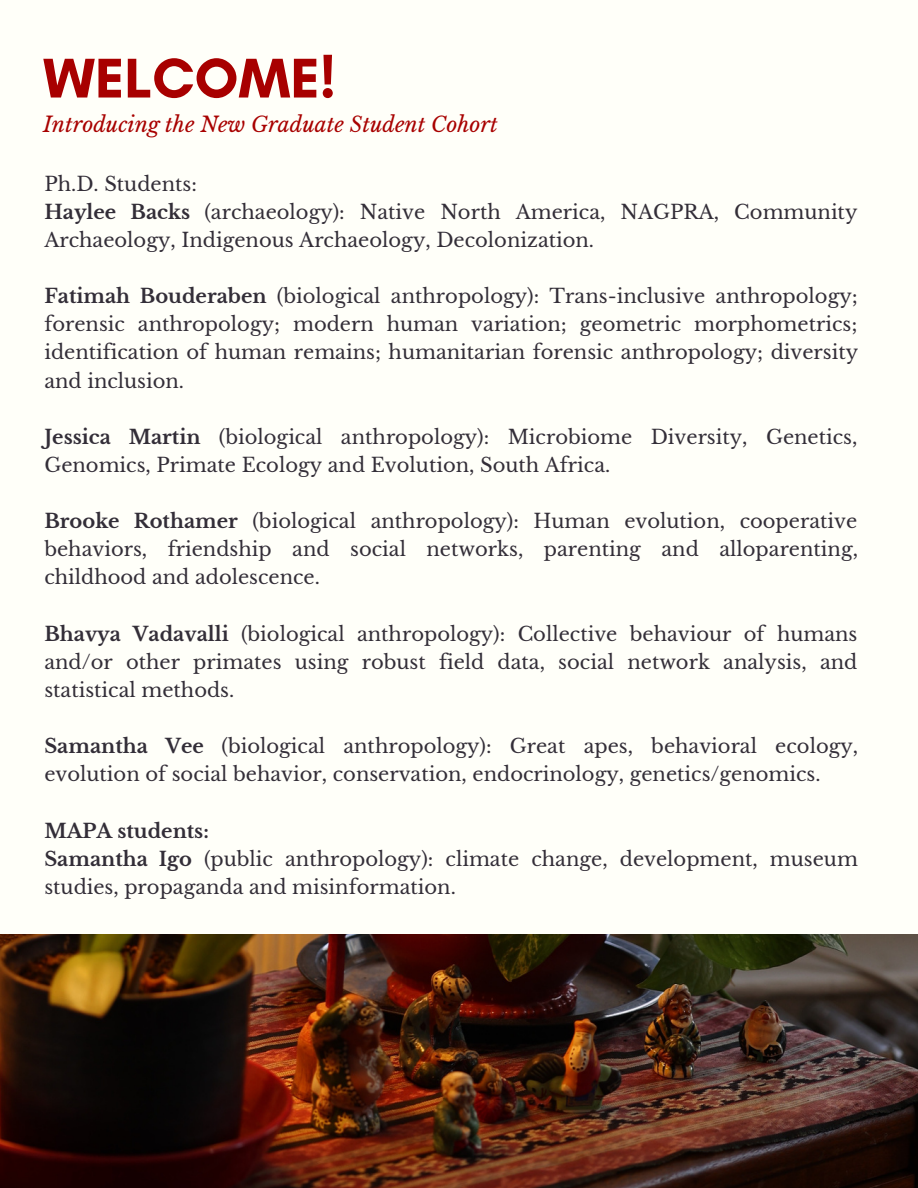
<style>
.page{position:relative;width:918px;height:1188px;background:#fffff9}
.page>*{position:absolute;margin:0;border:0;box-sizing:border-box;transform-origin:0 0}
.t1{font:700 57px "Glacial Indifference";color:#a80000}
.t2{font:italic 21px "Libre Baskerville";color:#a80000}
.t3{font:19.5px/28.2px "Libre Baskerville";color:#332e38}
.s1{font-weight:700}
</style>
<div class="page">
<img style="left:0;top:935px;width:918px;height:253px">
<h1 class="t1" style="left:43px;top:43px;width:294px">WELCOME!</h1>
<p class="t2" style="left:43px;top:111px;width:456px">Introducing the New Graduate Student Cohort</p>
<p class="t3" style="left:44px;top:170px;width:815px">Ph.D. Students:<br><span class="s1">Haylee Backs</span> (archaeology): Native North America, NAGPRA, Community<br>Archaeology, Indigenous Archaeology, Decolonization.</p>
<p class="t3" style="left:44px;top:282px;width:815px;text-align:justify"><span class="s1">Fatimah Bouderaben</span> (biological anthropology): Trans-inclusive anthropology; forensic anthropology; modern human variation; geometric morphometrics; identification of human remains; humanitarian forensic anthropology; diversity and inclusion.</p>
<p class="t3" style="left:44px;top:423px;width:815px"><span class="s1">Jessica Martin</span> (biological anthropology): Microbiome Diversity, Genetics,<br>Genomics, Primate Ecology and Evolution, South Africa.</p>
<p class="t3" style="left:44px;top:507px;width:815px;text-align:justify"><span class="s1">Brooke Rothamer</span> (biological anthropology): Human evolution, cooperative behaviors, friendship and social networks, parenting and alloparenting, childhood and adolescence.</p>
<p class="t3" style="left:44px;top:620px;width:815px;text-align:justify"><span class="s1">Bhavya Vadavalli</span> (biological anthropology): Collective behaviour of humans and/or other primates using robust field data, social network analysis, and statistical methods.</p>
<p class="t3" style="left:44px;top:732px;width:815px"><span class="s1">Samantha Vee</span> (biological anthropology): Great apes, behavioral ecology, evolution of social behavior, conservation, endocrinology, genetics/genomics.</p>
<p class="t3" style="left:44px;top:817px;width:815px"><span class="s1">MAPA students:<br>Samantha Igo</span> (public anthropology): climate change, development, museum studies, propaganda and misinformation.</p>
</div>
